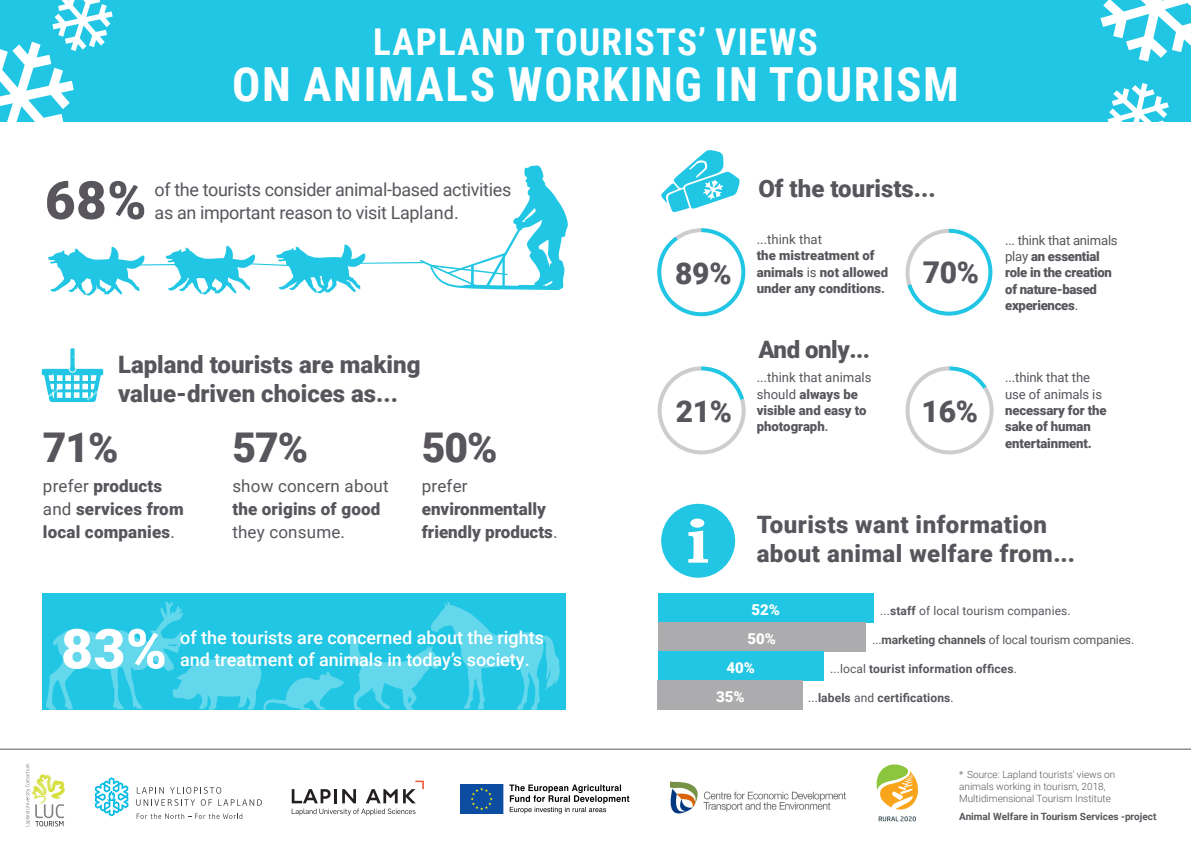
<style>
.page{position:relative;width:1191px;height:842px;background:#fff}
.page>*{position:absolute;margin:0;border:0;box-sizing:border-box;transform-origin:0 0}
.t1{font:900 55.1px "Roboto";color:#fff}
.t2{font:900 52.9px "Roboto";color:#58565c}
.pääotsikko{font:700 47px "Roboto Condensed";letter-spacing:.035em;color:#fff}
.pikkuteksti{font:900 41px "Roboto";color:#58565c}
.pääotsikko-2{font:700 37px "Roboto Condensed";letter-spacing:.035em;color:#fff}
.t3{font:900 30px "Roboto";letter-spacing:-.01em;color:#58565c}
.otsikot{font:900 24px/28.8px "Roboto";color:#58565c}
.otsikot-2{font:900 24px/28.8px "Roboto";letter-spacing:.02em;color:#58565c}
.t4{font:18px/23.2px "Roboto";letter-spacing:-.02em;color:#58565c}
.t5{font:500 18px/22px "Roboto";color:#fff}
.pikkuteksti-2{font:900 17px/23px "Roboto";color:#58565c}
.pikkuteksti-3{font:17px/23px "Roboto";letter-spacing:.01em;color:#58565c}
.numero{font:900 15px "Roboto";color:#fff}
.t6{font:900 13.1px/16.4px "Roboto";letter-spacing:-.01em;color:#58565c}
.pikkuteksti-4{font:12px "Roboto";letter-spacing:-.005em;color:#58565c}
.pikkuteksti-5{font:700 12px "Roboto";letter-spacing:.01em;color:#58565c}
.t7{font:300 10px/12px "Roboto";color:#58565c}
.t8{font:700 10px "Roboto";color:#58565c}
.s1{font-weight:400}
.s2{font-weight:900}
.s3{font-weight:700}
.s4{font-weight:500}
</style>
<div class="page">
<div style="left:43px;top:594px;width:523px;height:116px;background:#20c6e3"></div>
<svg style="left:46px;top:601px;width:514px;height:109px"></svg>
<div style="left:0;top:0;width:1191px;height:122px;background:#20c6e3"></div>
<hr style="left:0;top:749px;width:1191px;height:1px;background:#58565c">
<svg style="left:0;top:0;width:113px;height:122px"></svg>
<svg style="left:1107px;top:83px;width:61px;height:39px"></svg>
<svg style="left:1100px;top:0;width:91px;height:62px"></svg>
<svg style="left:48px;top:165px;width:520px;height:131px"></svg>
<svg style="left:657px;top:366px;width:89px;height:89px"></svg>
<svg style="left:905px;top:366px;width:89px;height:89px"></svg>
<svg style="left:661px;top:150px;width:78px;height:62px"></svg>
<svg style="left:657px;top:228px;width:89px;height:89px"></svg>
<svg style="left:905px;top:228px;width:88px;height:88px"></svg>
<div style="left:658px;top:594px;width:215px;height:29px;background:#20c6e3"></div>
<div style="left:658px;top:623px;width:207px;height:29px;background:#acabad"></div>
<div style="left:658px;top:652px;width:166px;height:29px;background:#20c6e3"></div>
<div style="left:658px;top:681px;width:145px;height:29px;background:#acabad"></div>
<div style="left:661px;top:504px;width:74px;height:74px;background:#20c6e3;border-radius:50%"></div>
<svg style="left:688px;top:518px;width:20px;height:45px"></svg>
<svg style="left:42px;top:348px;width:61px;height:54px"></svg>
<svg style="left:876px;top:764px;width:42px;height:46px"></svg>
<svg style="left:878px;top:816px;width:38px;height:5px"></svg>
<img style="left:671px;top:782px;width:175px;height:32px">
<img style="left:460px;top:785px;width:170px;height:29px">
<svg style="left:292px;top:781px;width:132px;height:34px"></svg>
<svg style="left:95px;top:777px;width:33px;height:39px"></svg>
<svg style="left:136px;top:787px;width:126px;height:19px"></svg>
<svg style="left:137px;top:813px;width:105px;height:6px"></svg>
<svg style="left:25px;top:764px;width:40px;height:62px"></svg>
<p class="pääotsikko-2" style="left:373px;top:15px;width:446px">LAPLAND TOURISTS’ VIEWS</p>
<p class="pääotsikko" style="left:232px;top:51px;width:728px">ON ANIMALS WORKING IN TOURISM</p>
<p class="t2" style="left:45px;top:163px;width:103px">68%</p>
<p class="t4" style="left:155px;top:177px;width:358px">of the tourists consider animal-based activities as an important reason to visit Lapland.</p>
<p class="otsikot" style="left:118px;top:349px;width:304px">Lapland tourists are making value-driven choices as...</p>
<p class="pikkuteksti" style="left:43px;top:419px;width:77px">71%</p>
<p class="pikkuteksti-2" style="left:43px;top:474px;width:142px"><span class="s1">prefer</span> products <span class="s1">and</span> services from local companies<span class="s1">.</span></p>
<p class="pikkuteksti" style="left:232px;top:419px;width:77px">57%</p>
<p class="pikkuteksti-3" style="left:232px;top:474px;width:158px">show concern about <span class="s2">the origins of good </span>they consume.</p>
<p class="pikkuteksti" style="left:422px;top:419px;width:77px">50%</p>
<p class="pikkuteksti-2" style="left:422px;top:474px;width:137px"><span class="s1">prefer </span>environmentally friendly products<span class="s1">.</span></p>
<p class="t1" style="left:61px;top:610px;width:107px">83%</p>
<p class="t5" style="left:180px;top:626px;width:365px">of the tourists are concerned about the rights and treatment of animals in today’s society.</p>
<p class="otsikot" style="left:758px;top:173px;width:179px">Of the tourists...</p>
<p class="t6" style="left:756px;top:231px;width:133px"><span class="s1">...think that<br></span>the mistreatment of animals <span class="s1">is</span> not allowed under any conditions<span class="s3">.</span></p>
<p class="t6" style="left:1005px;top:231px;width:114px"><span class="s1">... think that animals play</span> an essential role in the creation of nature-based experiences<span class="s1">.</span></p>
<p class="t3" style="left:675px;top:252px;width:58px">89%</p>
<p class="t3" style="left:922px;top:251px;width:58px">70%</p>
<p class="otsikot" style="left:758px;top:335px;width:113px">And only...</p>
<p class="t6" style="left:756px;top:369px;width:116px"><span class="s1">...think that animals should</span> always be visible and easy to photograph<span class="s4">.</span></p>
<p class="t6" style="left:1005px;top:369px;width:103px"><span class="s1">...think that the use of animals is </span>necessary for the sake of human entertainment.</p>
<p class="t3" style="left:675px;top:391px;width:58px">21%</p>
<p class="t3" style="left:921px;top:391px;width:58px">16%</p>
<p class="otsikot-2" style="left:756px;top:509px;width:320px">Tourists want information about animal welfare from...</p>
<p class="numero" style="left:751px;top:599px;width:30px">52%</p>
<p class="pikkuteksti-4" style="left:880px;top:602px;width:192px">...<span class="s3">staff</span> of local tourism companies.</p>
<p class="pikkuteksti-4" style="left:872px;top:631px;width:263px">...<span class="s3">marketing channels</span> of local tourism companies.</p>
<p class="pikkuteksti-5" style="left:830px;top:660px;width:188px"><span class="s1">...local</span> tourist information offices<span class="s1">.</span></p>
<p class="pikkuteksti-5" style="left:808px;top:689px;width:147px"><span class="s1">...</span>labels <span class="s1">and</span> certifications<span class="s1">.</span></p>
<p class="numero" style="left:747px;top:628px;width:30px">50%</p>
<p class="numero" style="left:726px;top:657px;width:30px">40%</p>
<p class="numero" style="left:716px;top:686px;width:30px">35%</p>
<p class="t7" style="left:959px;top:768px;width:158px">* Source: Lapland tourists’ views on animals working in tourism, 2018,<br>Multidimensional Tourism Institute</p>
<p class="t8" style="left:959px;top:809px;width:199px">Animal Welfare in Tourism Services -project</p>
</div>
